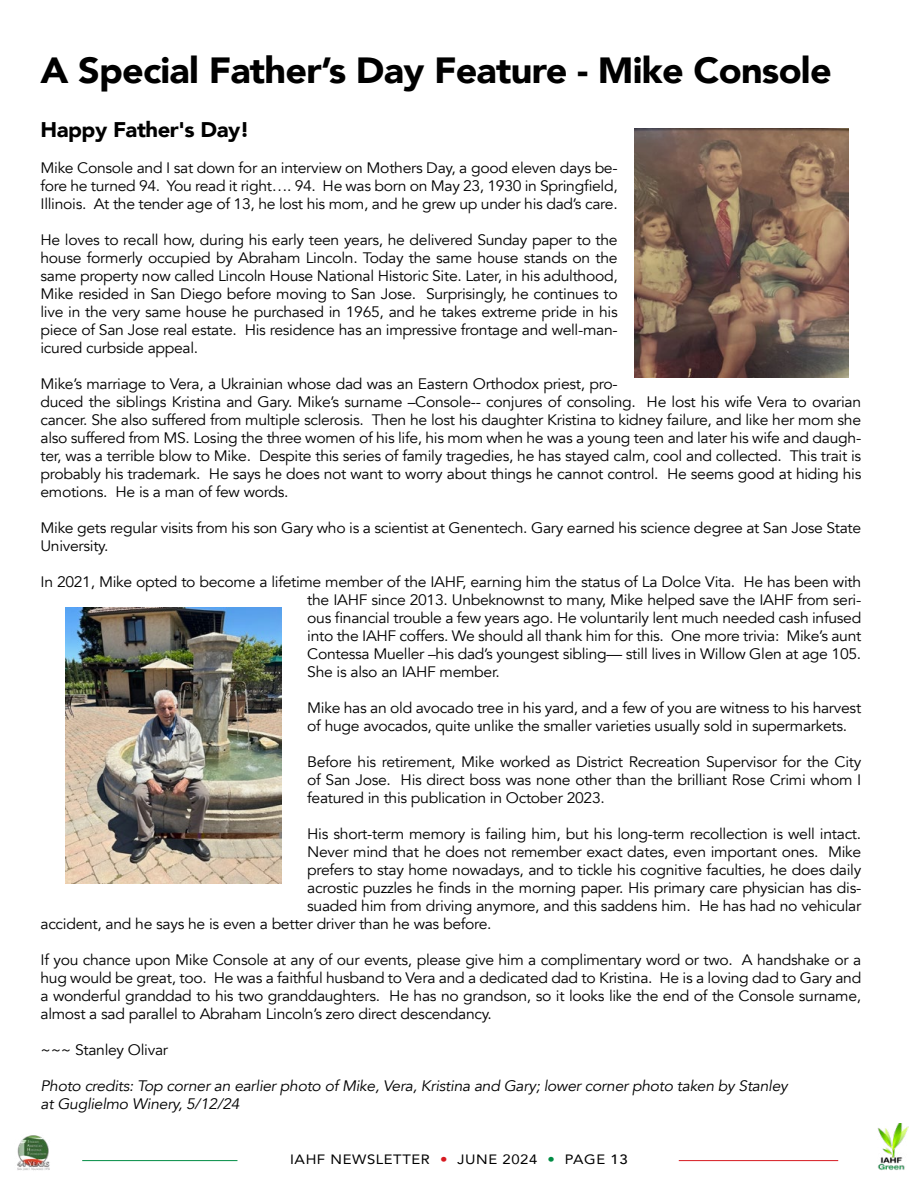
<style>
.page{position:relative;width:918px;height:1188px;background:#fff}
.page>*{position:absolute;margin:0;border:0;box-sizing:border-box;transform-origin:0 0}
.t1{font:900 36.3px "Avenir";letter-spacing:-.02em;color:#000;scale:1.04 1}
.t2{font:900 21.15px "Avenir";letter-spacing:-.02em;color:#000;scale:1.04 1}
.t3{font:15.15px/18px "Avenir";letter-spacing:-.02em;color:#000;text-align:justify;scale:1.04 1}
.t4{font:italic 15.15px/18px "Avenir";letter-spacing:-.02em;color:#000;scale:1.04 1}
.t5{font:13.5px "Avenir";letter-spacing:.04em;color:#000;scale:1.1 1}
.s1{color:#d71920}
.s2{color:#008c44}
.s3{font-weight:500}
</style>
<div class="page">
<img style="left:634px;top:129px;width:215px;height:249px">
<img style="left:66px;top:608px;width:216px;height:275px">
<img style="left:877px;top:1124px;width:32px;height:46px">
<hr style="left:82px;top:1160px;width:155px;height:1px;background:#008c44">
<hr style="left:679px;top:1160px;width:159px;height:1px;background:#d71920">
<img style="left:17px;top:1135px;width:33px;height:36px">
<h1 class="t1" style="left:40px;top:39px;width:762px">A Special Father’s Day Feature - Mike Console</h1>
<h2 class="t2" style="left:40px;top:111px;width:203px">Happy Father's Day!</h2>
<p class="t3" style="left:40px;top:159px;width:557px">Mike Console and I sat down for an interview on Mothers Day, a good eleven days be&shy;fore he turned 94. You read it right…. 94. He was born on May 23, 1930 in Springfield, Illinois. At the tender age of 13, he lost his mom, and he grew up under his dad’s care.</p>
<p class="t3" style="left:40px;top:231px;width:557px">He loves to recall how, during his early teen years, he delivered Sunday paper to the house formerly occupied by Abraham Lincoln. Today the same house stands on the same property now called Lincoln House National Historic Site. Later, in his adulthood, Mike resided in San Diego before moving to San Jose. Surprisingly, he continues to live in the very same house he purchased in 1965, and he takes extreme pride in his piece of San Jose real estate. His residence has an impressive frontage and well-man&shy;icured curbside appeal.</p>
<p class="t3" style="left:40px;top:375px;width:791px;text-align:left">Mike’s marriage to Vera, a Ukrainian whose dad was an Eastern Orthodox priest, pro-<br>duced the siblings Kristina and Gary. Mike’s surname –Console-- conjures of consoling. He lost his wife Vera to ovarian cancer. She also suffered from multiple sclerosis. Then he lost his daughter Kristina to kidney failure, and like her mom she also suffered from MS. Losing the three women of his life, his mom when he was a young teen and later his wife and daugh&shy;ter, was a terrible blow to Mike. Despite this series of family tragedies, he has stayed calm, cool and collected. This trait is probably his trademark. He says he does not want to worry about things he cannot control. He seems good at hiding his emotions. He is a man of few words.</p>
<p class="t3" style="left:40px;top:519px;width:791px">Mike gets regular visits from his son Gary who is a scientist at Genentech. Gary earned his science degree at San Jose State<br>University.</p>
<p class="t3" style="left:307px;top:573px;width:534px;text-indent:-267px">In 2021, Mike opted to become a lifetime member of the IAHF, earning him the status of La Dolce Vita. He has been with the IAHF since 2013. Unbeknownst to many, Mike helped save the IAHF from seri&shy;ous financial trouble a few years ago. He voluntarily lent much needed cash infused into the IAHF coffers. We should all thank him for this. One more trivia: Mike’s aunt Contessa Mueller –his dad’s youngest sibling— still lives in Willow Glen at age 105.<br>She is also an IAHF member.</p>
<p class="t3" style="left:307px;top:699px;width:534px">Mike has an old avocado tree in his yard, and a few of you are witness to his harvest of huge avocados, quite unlike the smaller varieties usually sold in supermarkets.</p>
<p class="t3" style="left:307px;top:753px;width:534px">Before his retirement, Mike worked as District Recreation Supervisor for the City of San Jose. His direct boss was none other than the brilliant Rose Crimi whom I featured in this publication in October 2023.</p>
<p class="t3" style="left:307px;top:825px;width:534px">His short-term memory is failing him, but his long-term recollection is well intact.</p>
<p class="t3" style="left:307px;top:843px;width:534px">Never mind that he does not remember exact dates, even important ones. Mike</p>
<p class="t3" style="left:307px;top:861px;width:534px">prefers to stay home nowadays, and to tickle his cognitive faculties, he does daily</p>
<p class="t3" style="left:307px;top:879px;width:534px">acrostic puzzles he finds in the morning paper. His primary care physician has dis-</p>
<p class="t3" style="left:307px;top:897px;width:534px">suaded him from driving anymore, and this saddens him. He has had no vehicular</p>
<p class="t3" style="left:41px;top:915px;width:435px">accident, and he says he is even a better driver than he was before.</p>
<p class="t3" style="left:41px;top:951px;width:791px">If you chance upon Mike Console at any of our events, please give him a complimentary word or two. A handshake or a hug would be great, too. He was a faithful husband to Vera and a dedicated dad to Kristina. He is a loving dad to Gary and a wonderful granddad to his two granddaughters. He has no grandson, so it looks like the end of the Console surname, almost a sad parallel to Abraham Lincoln’s zero direct descendancy.</p>
<p class="t3" style="left:41px;top:1041px;width:124px">~~~ Stanley Olivar</p>
<p class="t4" style="left:41px;top:1077px;width:720px">Photo credits: Top corner an earlier photo of Mike, Vera, Kristina and Gary; lower corner photo taken by Stanley at Guglielmo Winery, 5/12/24</p>
<p class="t5" style="left:290px;top:1149px;width:308px">IAHF NEWSLETTER <span class="s1">•</span> JUNE 2024 <span class="s2">•</span> PAGE <span class="s3">13</span></p>
</div>
